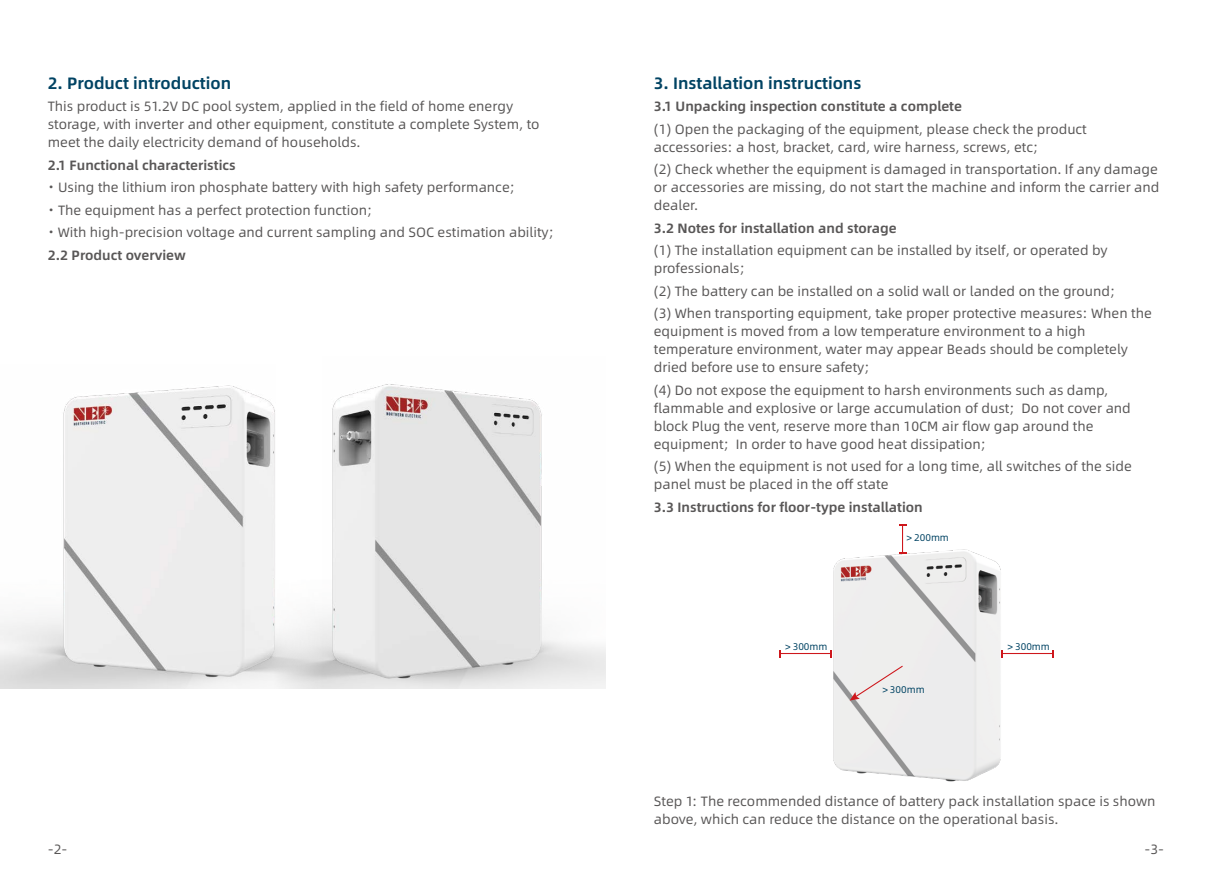
<style>
.page{position:relative;width:1212px;height:893px;background:#fff}
.page>*{position:absolute;margin:0;border:0;box-sizing:border-box;transform-origin:0 0}
.t1{font:16.5px "Alibaba Pu Hui Ti 2 85 Bold";color:#004363}
.t2{font:13.5px/18px "Alibaba Pu Hui Ti 2 55 Regular";color:#595757}
.t3{font:13.5px "Alibaba Pu Hui Ti 2 85 Bold";color:#595757}
.t4{font:9.75px "Alibaba Pu Hui Ti 2 55 Regular";color:#004363}
.s1{font-family:"Koz Go Pr 6 N"}
</style>
<div class="page">
<img style="left:0;top:390px;width:168px;height:299px">
<img style="left:168px;top:384px;width:438px;height:305px">
<img style="left:811px;top:549px;width:230px;height:233px">
<hr style="left:780px;top:653px;width:51px;height:1px;background:#ce171c">
<hr style="left:1002px;top:653px;width:51px;height:1px;background:#ce171c">
<svg style="left:899px;top:524px;width:7px;height:30px"></svg>
<svg style="left:850px;top:665px;width:54px;height:36px;background:#ebe3e2"></svg>
<p class="t1" style="left:48px;top:70px;width:185px">2. Product introduction</p>
<p class="t2" style="left:48px;top:97px;width:493px">This product is 51.2V DC pool system, applied in the field of home energy storage, with inverter and other equipment, constitute a complete System, to meet the daily electricity demand of households.</p>
<p class="t3" style="left:48px;top:154px;width:189px">2.1 Functional characteristics</p>
<p class="t2" style="left:44px;top:175px;width:511px;line-height:22.5px"><span class="s1">・</span> Using the lithium iron phosphate battery with high safety performance;<br><span class="s1">・</span> The equipment has a perfect protection function;<br><span class="s1">・</span> With high-precision voltage and current sampling and SOC estimation ability;</p>
<p class="t3" style="left:48px;top:244px;width:139px">2.2 Product overview</p>
<p class="t1" style="left:654px;top:70px;width:209px">3. Installation instructions</p>
<p class="t3" style="left:654px;top:96px;width:310px">3.1 Unpacking inspection constitute a complete</p>
<p class="t2" style="left:654px;top:119px;width:434px">(1) Open the packaging of the equipment, please check the product accessories: a host, bracket, card, wire harness, screws, etc;</p>
<p class="t2" style="left:654px;top:160px;width:507px;text-align:justify">(2) Check whether the equipment is damaged in transportation. If any damage or accessories are missing, do not start the machine and inform the carrier and dealer.</p>
<p class="t3" style="left:654px;top:217px;width:244px">3.2 Notes for installation and storage</p>
<p class="t2" style="left:654px;top:241px;width:455px">(1) The installation equipment can be installed by itself, or operated by professionals;</p>
<p class="t2" style="left:654px;top:279px;width:499px;line-height:22.5px">(2) The battery can be installed on a solid wall or landed on the ground;<br>(3) When transporting equipment, take proper protective measures: When the</p>
<p class="t2" style="left:654px;top:322px;width:475px">equipment is moved from a low temperature environment to a high temperature environment, water may appear Beads should be completely dried before use to ensure safety;</p>
<p class="t2" style="left:654px;top:380px;width:478px">(4) Do not expose the equipment to harsh environments such as damp, flammable and explosive or large accumulation of dust; Do not cover and block Plug the vent, reserve more than 10CM air flow gap around the equipment; In order to have good heat dissipation;</p>
<p class="t2" style="left:654px;top:457px;width:480px">(5) When the equipment is not used for a long time, all switches of the side panel must be placed in the off state</p>
<p class="t3" style="left:654px;top:496px;width:270px">3.3 Instructions for floor-type installation</p>
<p class="t4" style="left:783px;top:639px;width:46px">＞300mm</p>
<p class="t4" style="left:904px;top:530px;width:46px">＞200mm</p>
<p class="t4" style="left:880px;top:682px;width:46px">＞300mm</p>
<p class="t4" style="left:1005px;top:639px;width:46px">＞300mm</p>
<p class="t2" style="left:654px;top:792px;width:503px">Step 1: The recommended distance of battery pack installation space is shown above, which can reduce the distance on the operational basis.</p>
<p class="t2" style="left:48px;top:839px;width:21px">-2-</p>
<p class="t2" style="left:1144px;top:839px;width:21px">-3-</p>
</div>
